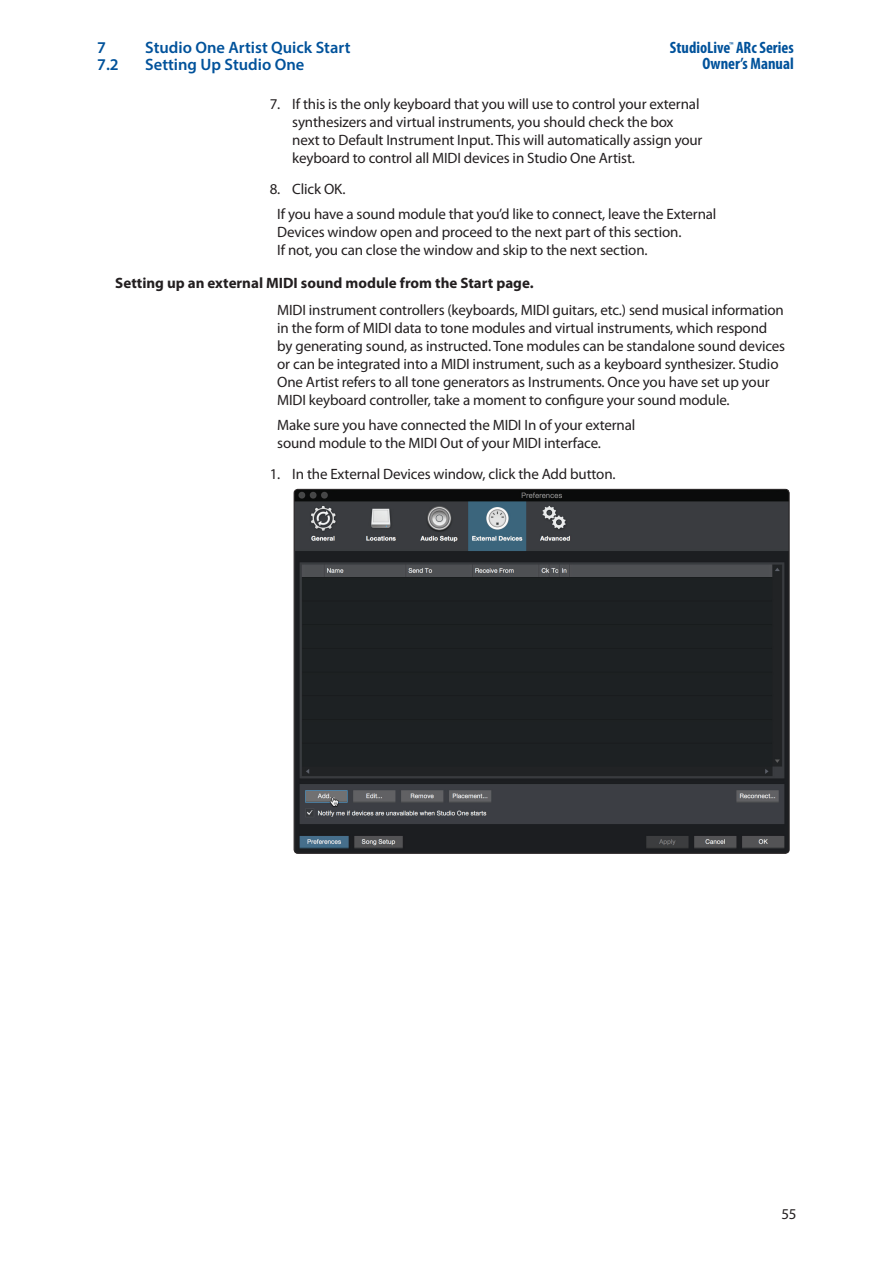
<style>
.page{position:relative;width:893px;height:1263px;background:#fff}
.page>*{position:absolute;margin:0;border:0;box-sizing:border-box;transform-origin:0 0}
.t1{font:600 16.5px "Myriad Pro";color:#01529b}
.t2{font:700 condensed 16.5px/16.5px "Myriad Pro";color:#01529b;text-align:right}
.t3{font:15px/18px "Myriad Pro";letter-spacing:-.01em;color:#231f20}
.t4{font:700 15px "Myriad Pro";color:#231f20}
</style>
<div class="page">
<img style="left:294px;top:489px;width:495px;height:364px">
<p class="t2" style="left:670px;top:39px;width:125px">StudioLive<sup>™</sup> ARc Series<br>Owner’s Manual</p>
<p class="t3" style="left:292px;top:95px;width:412px;text-indent:-22px">7. If this is the only keyboard that you will use to control your external synthesizers and virtual instruments, you should check the box next to Default Instrument Input. This will automatically assign your keyboard to control all MIDI devices in Studio One Artist.</p>
<p class="t3" style="left:277px;top:177px;width:441px;line-height:24.8px;text-indent:-8px">8. Click OK.<br>If you have a sound module that you’d like to connect, leave the External</p>
<p class="t3" style="left:277px;top:223px;width:406px">Devices window open and proceed to the next part of this section.<br>If not, you can close the window and skip to the next section.</p>
<p class="t4" style="left:115px;top:274px;width:420px">Setting up an external MIDI sound module from the Start page.</p>
<p class="t3" style="left:277px;top:301px;width:509px">MIDI instrument controllers (keyboards, MIDI guitars, etc.) send musical information in the form of MIDI data to tone modules and virtual instruments, which respond by generating sound, as instructed. Tone modules can be standalone sound devices or can be integrated into a MIDI instrument, such as a keyboard synthesizer. Studio One Artist refers to all tone generators as Instruments. Once you have set up your MIDI keyboard controller, take a moment to configure your sound module.</p>
<p class="t3" style="left:277px;top:416px;width:360px">Make sure you have connected the MIDI In of your external sound module to the MIDI Out of your MIDI interface.</p>
<p class="t3" style="left:270px;top:465px;width:347px">1. In the External Devices window, click the Add button.</p>
<p class="t1" style="left:97px;top:37px;width:10px">7</p>
<p class="t1" style="left:145px;top:37px;width:207px">Studio One Artist Quick Start</p>
<p class="t1" style="left:97px;top:54px;width:23px">7.2</p>
<p class="t1" style="left:145px;top:54px;width:161px">Setting Up Studio One</p>
<p class="t3" style="left:781px;top:1205px;width:17px">55</p>
</div>
